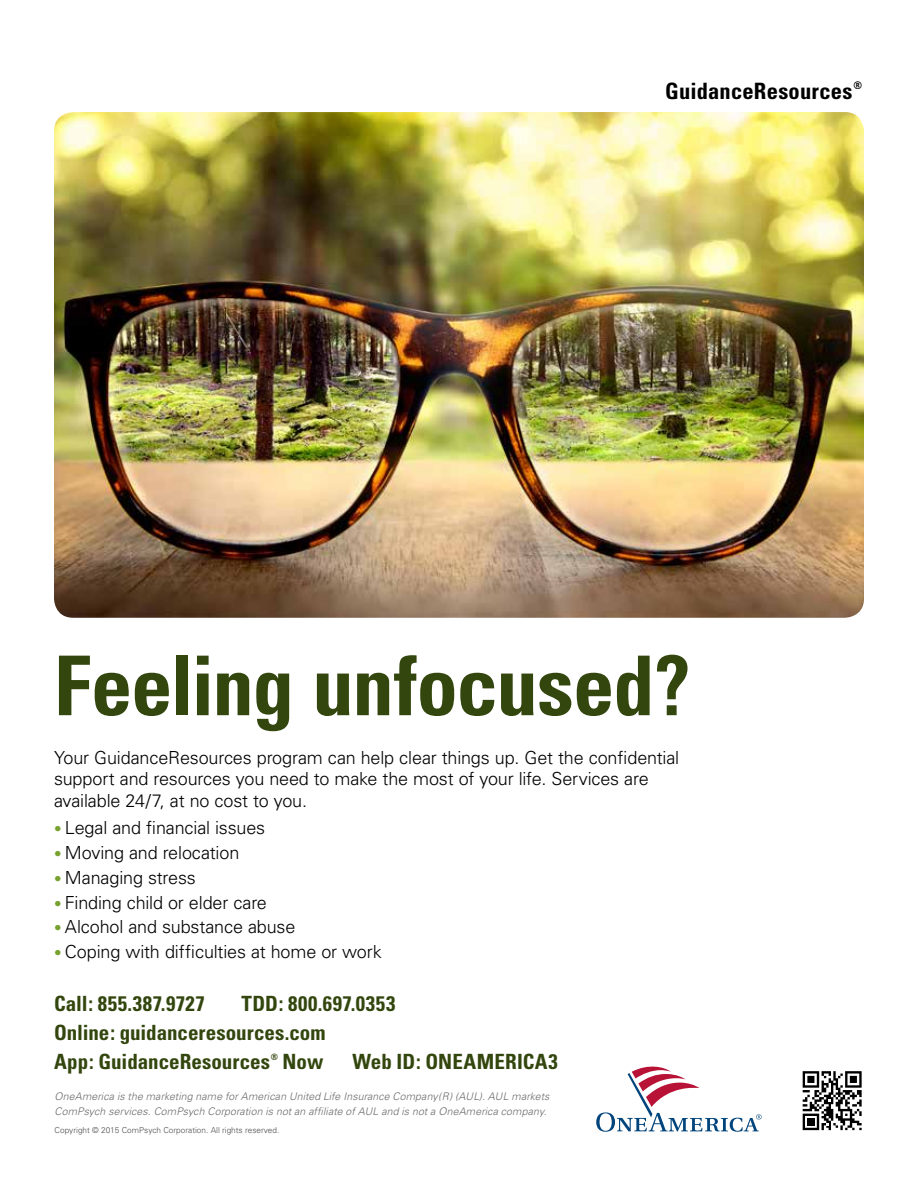
<style>
.page{position:relative;width:918px;height:1188px;background:#fff}
.page>*{position:absolute;margin:0;border:0;box-sizing:border-box;transform-origin:0 0}
.t1{font:700 condensed 82.5px "Univers";letter-spacing:-.015em;color:#33460e}
.t2{font:700 condensed 22.5px "Univers";letter-spacing:.01em;color:#000}
.t3{font:700 condensed 21px/29.1px "Univers";color:#33460e}
.t4{font:700 condensed 21px "Univers";letter-spacing:.025em;color:#33460e}
.t5{font:300 18px/21.6px "Univers";letter-spacing:-.01em;color:#000}
.t6{font:italic 300 10.5px/15px "Univers";letter-spacing:.01em;color:#696a6c}
.t7{font:700 condensed 8.7px "Univers";color:#33460e}
.t8{font:300 8.25px "Univers";color:#4d4d4f}
.s1{font-size:15px;color:#78a22f}
</style>
<div class="page">
<svg style="left:802px;top:1071px;width:60px;height:60px"></svg>
<svg style="left:803px;top:1071px;width:59px;height:59px"></svg>
<img style="left:54px;top:112px;width:810px;height:506px">
<svg style="left:596px;top:1067px;width:166px;height:65px"></svg>
<p class="t2" style="left:665px;top:77px;width:198px">GuidanceResources<sup>®</sup></p>
<h1 class="t1" style="left:54px;top:635px;width:638px">Feeling unfocused?</h1>
<p class="t5" style="left:54px;top:747px;width:627px">Your GuidanceResources program can help clear things up. Get the confidential support and resources you need to make the most of your life. Services are available 24/7, at no cost to you.</p>
<p class="t5" style="left:54px;top:817px;width:213px"><span class="s1">•</span> Legal and financial issues</p>
<p class="t5" style="left:54px;top:842px;width:187px"><span class="s1">•</span> Moving and relocation</p>
<p class="t5" style="left:54px;top:867px;width:143px"><span class="s1">•</span> Managing stress</p>
<p class="t5" style="left:54px;top:891px;width:214px"><span class="s1">•</span> Finding child or elder care</p>
<p class="t5" style="left:54px;top:916px;width:243px"><span class="s1">•</span> Alcohol and substance abuse</p>
<p class="t5" style="left:54px;top:941px;width:329px"><span class="s1">•</span> Coping with difficulties at home or work</p>
<p class="t4" style="left:54px;top:990px;width:152px">Call: 855.387.9727</p>
<p class="t3" style="left:54px;top:989px;width:343px;text-indent:188px">TDD: 800.697.0353<br>Online: guidanceresources.com<br>App: GuidanceResources</p>
<p class="t7" style="left:271px;top:1052px;width:9px">®</p>
<p class="t3" style="left:283px;top:1047px;width:42px">Now</p>
<p class="t3" style="left:353px;top:1047px;width:207px">Web ID: ONEAMERICA3</p>
<p class="t6" style="left:55px;top:1089px;width:496px">OneAmerica is the marketing name for American United Life Insurance Company(R) (AUL). AUL markets<br>ComPsych services. ComPsych Corporation is not an affiliate of AUL and is not a OneAmerica company.</p>
<p class="t8" style="left:55px;top:1125px;width:226px">Copyright © 2015 ComPsych Corporation. All rights reserved.</p>
</div>
